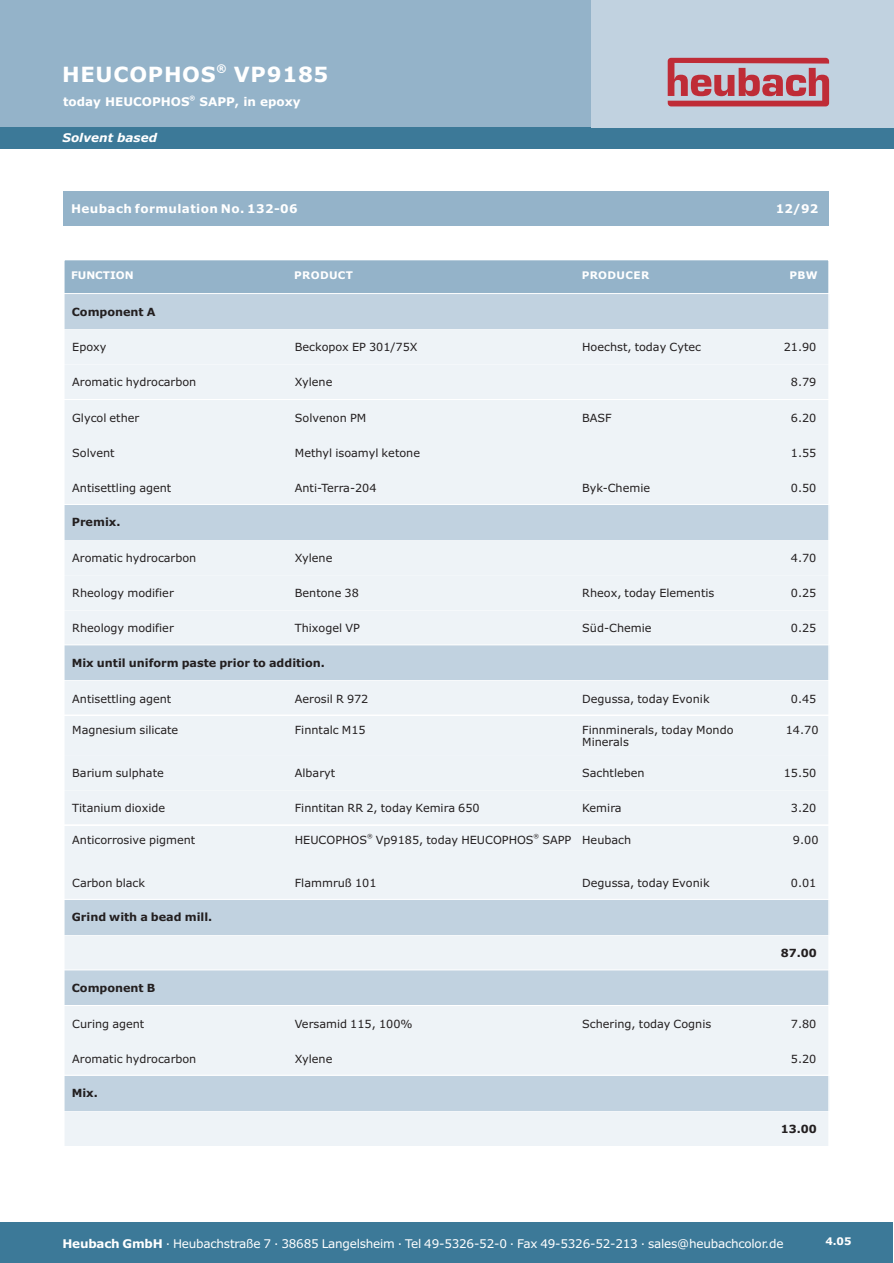
<style>
.page{position:relative;width:894px;height:1263px;background:#fff}
.page>*{position:absolute;margin:0;border:0;box-sizing:border-box;transform-origin:0 0}
.t1{font:700 21px "Verdana";letter-spacing:.035em;color:#fff}
.t2{font:12px "Verdana";letter-spacing:-.02em;color:#fff}
.t3{font:700 12px "Verdana";color:#fff}
.t4{font:700 12px "Verdana";letter-spacing:.035em;color:#fff}
.t5{font:italic 700 12px "Verdana";color:#fff}
.t6{font:11.25px/11.6px "Verdana";color:#231f20}
.t7{font:700 11.25px "Verdana";color:#231f20}
.t8{font:700 10.5px "Verdana";letter-spacing:.035em;color:#fff}
.t9{font:700 10.5px "Verdana";color:#fff}
.t10{font:700 6px "Verdana";color:#fff}
.t11{font:5.7px "Verdana";color:#231f20}
.s1{font-weight:700}
</style>
<div class="page">
<div style="left:0;top:0;width:591px;height:128px;background:#94b3c9"></div>
<div style="left:0;top:128px;width:894px;height:21px;background:#3c7998"></div>
<div style="left:591px;top:0;width:303px;height:128px;background:#c1d2e0"></div>
<div style="left:64px;top:192px;width:765px;height:34px;background:#94b3c9"></div>
<div style="left:64px;top:260px;width:765px;height:34px;background:#94b3c9"></div>
<div style="left:0;top:1222px;width:893px;height:41px;background:#3c7998"></div>
<div style="left:64px;top:1041px;width:765px;height:34px;background:#eef3f7"></div>
<div style="left:64px;top:1006px;width:765px;height:34px;background:#eef3f7"></div>
<div style="left:64px;top:865px;width:765px;height:34px;background:#eef3f7"></div>
<div style="left:64px;top:791px;width:765px;height:34px;background:#eef3f7"></div>
<div style="left:64px;top:756px;width:765px;height:34px;background:#eef3f7"></div>
<div style="left:64px;top:681px;width:765px;height:34px;background:#eef3f7"></div>
<div style="left:64px;top:611px;width:765px;height:34px;background:#eef3f7"></div>
<div style="left:64px;top:576px;width:765px;height:34px;background:#eef3f7"></div>
<div style="left:64px;top:541px;width:765px;height:34px;background:#eef3f7"></div>
<div style="left:64px;top:470px;width:765px;height:34px;background:#eef3f7"></div>
<div style="left:64px;top:435px;width:765px;height:34px;background:#eef3f7"></div>
<div style="left:64px;top:400px;width:765px;height:34px;background:#eef3f7"></div>
<div style="left:64px;top:365px;width:765px;height:34px;background:#eef3f7"></div>
<div style="left:64px;top:330px;width:765px;height:34px;background:#eef3f7"></div>
<div style="left:64px;top:826px;width:765px;height:38px;background:#eef3f7"></div>
<hr style="left:64px;top:824px;width:765px;height:1px;background:#fff">
<div style="left:64px;top:716px;width:765px;height:38px;background:#eef3f7"></div>
<div style="left:64px;top:1111px;width:765px;height:34px;background:#eef3f7"></div>
<div style="left:64px;top:935px;width:765px;height:35px;background:#eef3f7"></div>
<div style="left:64px;top:1076px;width:765px;height:34px;background:#c1d2e0"></div>
<div style="left:64px;top:971px;width:765px;height:34px;background:#c1d2e0"></div>
<div style="left:64px;top:900px;width:765px;height:34px;background:#c1d2e0"></div>
<div style="left:64px;top:646px;width:765px;height:34px;background:#c1d2e0"></div>
<div style="left:64px;top:505px;width:765px;height:34px;background:#c1d2e0"></div>
<div style="left:64px;top:294px;width:765px;height:34px;background:#c1d2e0"></div>
<hr style="left:64px;top:293px;width:765px;height:1px;background:#fff">
<svg style="left:668px;top:58px;width:161px;height:48px"></svg>
<p class="t8" style="left:217px;top:64px;width:12px">®</p>
<h1 class="t1" style="left:62px;top:66px;width:268px">HEUCOPHOS VP9185</h1>
<p class="t10" style="left:190px;top:96px;width:7px">®</p>
<p class="t3" style="left:63px;top:97px;width:239px">today HEUCOPHOS SAPP, in epoxy</p>
<p class="t5" style="left:63px;top:133px;width:96px">Solvent based</p>
<p class="t4" style="left:71px;top:204px;width:228px">Heubach formulation No. 132-06</p>
<p class="t3" style="left:776px;top:204px;width:44px">12/92</p>
<p class="t9" style="left:71px;top:271px;width:64px">FUNCTION</p>
<p class="t8" style="left:294px;top:271px;width:60px">PRODUCT</p>
<p class="t8" style="left:582px;top:271px;width:69px">PRODUCER</p>
<p class="t8" style="left:790px;top:271px;width:30px">PBW</p>
<p class="t7" style="left:72px;top:307px;width:85px">Component A</p>
<p class="t6" style="left:72px;top:342px;width:36px">Epoxy</p>
<p class="t6" style="left:295px;top:342px;width:124px">Beckopox EP 301/75X</p>
<p class="t6" style="left:582px;top:342px;width:120px">Hoechst, today Cytec</p>
<p class="t6" style="left:784px;top:342px;width:34px">21.90</p>
<p class="t6" style="left:72px;top:378px;width:126px">Aromatic hydrocarbon</p>
<p class="t6" style="left:295px;top:378px;width:39px">Xylene</p>
<p class="t6" style="left:791px;top:378px;width:27px">8.79</p>
<p class="t6" style="left:72px;top:413px;width:69px">Glycol ether</p>
<p class="t6" style="left:295px;top:413px;width:73px">Solvenon PM</p>
<p class="t6" style="left:582px;top:413px;width:31px">BASF</p>
<p class="t6" style="left:791px;top:413px;width:27px">6.20</p>
<p class="t6" style="left:72px;top:448px;width:44px">Solvent</p>
<p class="t6" style="left:295px;top:448px;width:127px">Methyl isoamyl ketone</p>
<p class="t6" style="left:791px;top:448px;width:27px">1.55</p>
<p class="t6" style="left:72px;top:483px;width:101px">Antisettling agent</p>
<p class="t6" style="left:295px;top:483px;width:83px">Anti-Terra-204</p>
<p class="t6" style="left:582px;top:483px;width:69px">Byk-Chemie</p>
<p class="t6" style="left:791px;top:483px;width:27px">0.50</p>
<p class="t7" style="left:72px;top:518px;width:50px">Premix.</p>
<p class="t6" style="left:72px;top:553px;width:126px">Aromatic hydrocarbon</p>
<p class="t6" style="left:295px;top:553px;width:39px">Xylene</p>
<p class="t6" style="left:791px;top:553px;width:27px">4.70</p>
<p class="t6" style="left:72px;top:588px;width:103px">Rheology modifier</p>
<p class="t6" style="left:295px;top:588px;width:66px">Bentone 38</p>
<p class="t6" style="left:582px;top:588px;width:134px">Rheox, today Elementis</p>
<p class="t6" style="left:791px;top:588px;width:27px">0.25</p>
<p class="t6" style="left:72px;top:624px;width:103px">Rheology modifier</p>
<p class="t6" style="left:295px;top:624px;width:67px">Thixogel VP</p>
<p class="t6" style="left:582px;top:624px;width:71px">Süd-Chemie</p>
<p class="t6" style="left:791px;top:624px;width:27px">0.25</p>
<p class="t7" style="left:72px;top:658px;width:255px">Mix until uniform paste prior to addition.</p>
<p class="t6" style="left:72px;top:694px;width:101px">Antisettling agent</p>
<p class="t6" style="left:295px;top:694px;width:75px">Aerosil R 972</p>
<p class="t6" style="left:582px;top:694px;width:129px">Degussa, today Evonik</p>
<p class="t6" style="left:791px;top:694px;width:27px">0.45</p>
<p class="t6" style="left:72px;top:725px;width:108px">Magnesium silicate</p>
<p class="t6" style="left:295px;top:725px;width:72px">Finntalc M15</p>
<p class="t6" style="left:582px;top:725px;width:153px">Finnminerals, today Mondo<br>Minerals</p>
<p class="t6" style="left:786px;top:725px;width:34px">14.70</p>
<p class="t6" style="left:72px;top:768px;width:93px">Barium sulphate</p>
<p class="t6" style="left:295px;top:768px;width:42px">Albaryt</p>
<p class="t6" style="left:582px;top:768px;width:64px">Sachtleben</p>
<p class="t6" style="left:784px;top:768px;width:34px">15.50</p>
<p class="t6" style="left:72px;top:803px;width:94px">Titanium dioxide</p>
<p class="t6" style="left:295px;top:803px;width:186px">Finntitan RR 2, today Kemira 650</p>
<p class="t6" style="left:582px;top:803px;width:41px">Kemira</p>
<p class="t6" style="left:791px;top:803px;width:27px">3.20</p>
<p class="t6" style="left:72px;top:835px;width:125px">Anticorrosive pigment</p>
<p class="t11" style="left:367px;top:834px;width:7px">®</p>
<p class="t11" style="left:534px;top:834px;width:7px">®</p>
<p class="t6" style="left:295px;top:835px;width:338px">HEUCOPHOS Vp9185, today HEUCOPHOS SAPP Heubach</p>
<p class="t6" style="left:793px;top:835px;width:27px">9.00</p>
<p class="t6" style="left:72px;top:878px;width:74px">Carbon black</p>
<p class="t6" style="left:295px;top:878px;width:83px">Flammruß 101</p>
<p class="t6" style="left:582px;top:878px;width:129px">Degussa, today Evonik</p>
<p class="t6" style="left:791px;top:878px;width:27px">0.01</p>
<p class="t7" style="left:72px;top:913px;width:142px">Grind with a bead mill.</p>
<p class="t7" style="left:72px;top:983px;width:85px">Component B</p>
<p class="t7" style="left:781px;top:948px;width:38px">87.00</p>
<p class="t6" style="left:72px;top:1019px;width:74px">Curing agent</p>
<p class="t6" style="left:295px;top:1019px;width:119px">Versamid 115, 100%</p>
<p class="t6" style="left:582px;top:1019px;width:131px">Schering, today Cognis</p>
<p class="t6" style="left:791px;top:1019px;width:27px">7.80</p>
<p class="t6" style="left:72px;top:1054px;width:126px">Aromatic hydrocarbon</p>
<p class="t6" style="left:295px;top:1054px;width:39px">Xylene</p>
<p class="t6" style="left:791px;top:1054px;width:27px">5.20</p>
<p class="t7" style="left:72px;top:1089px;width:28px">Mix.</p>
<p class="t7" style="left:781px;top:1124px;width:38px">13.00</p>
<p class="t2" style="left:166px;top:1235px;width:6px">.</p>
<p class="t2" style="left:274px;top:1235px;width:6px">.</p>
<p class="t2" style="left:398px;top:1235px;width:6px">.</p>
<p class="t2" style="left:510px;top:1235px;width:6px">.</p>
<p class="t2" style="left:641px;top:1235px;width:6px">.</p>
<p class="t8" style="left:825px;top:1237px;width:28px">4.05</p>
<p class="t2" style="left:62px;top:1238px;width:723px"><span class="s1">Heubach GmbH</span> Heubachstraße 7 38685 Langelsheim Tel 49-5326-52-0 Fax 49-5326-52-213 sales@heubachcolor.de</p>
</div>
